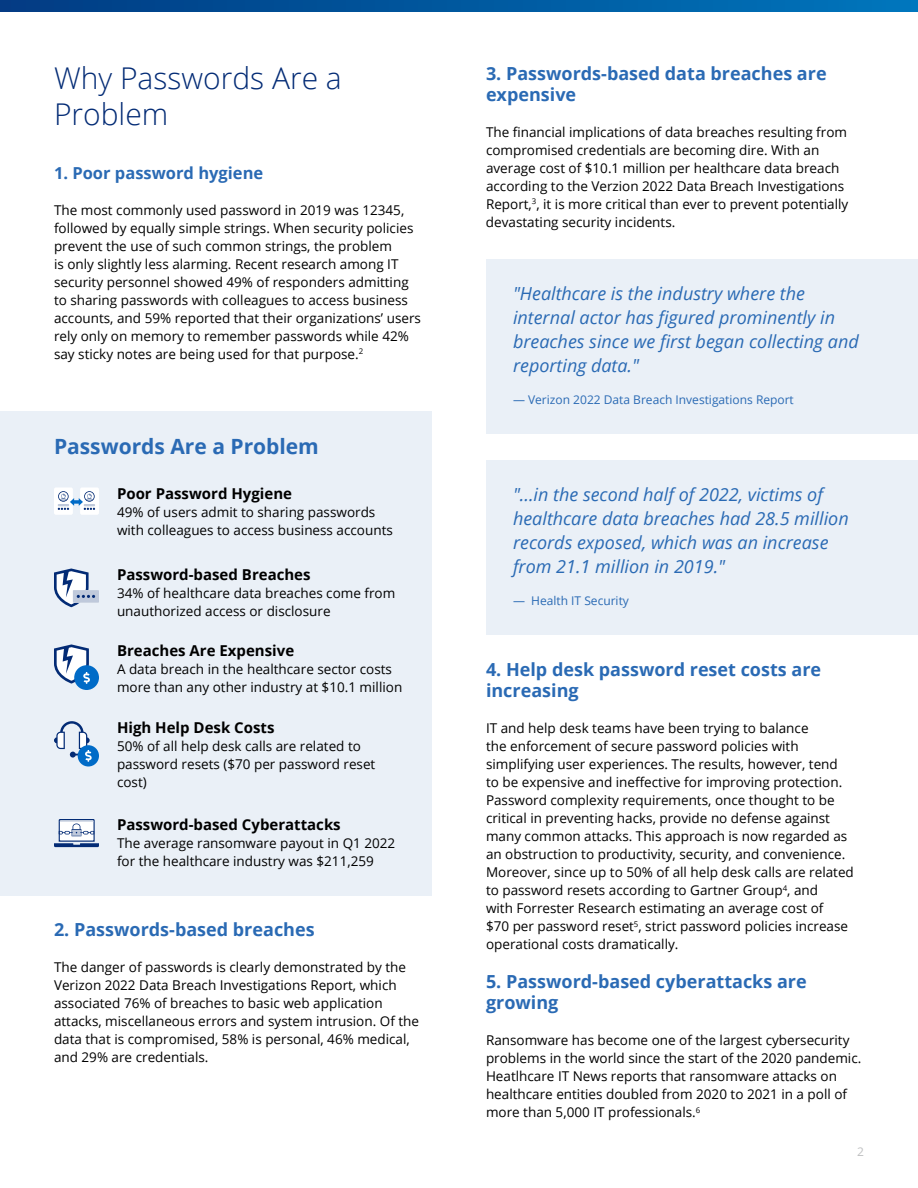
<style>
.page{position:relative;width:918px;height:1188px;background:#fff}
.page>*{position:absolute;margin:0;border:0;box-sizing:border-box;transform-origin:0 0}
.t1{font:300 30px/36px "Open Sans";color:#032b75}
.t2{font:700 21px "Open Sans";color:#2a6ab4}
.t3{font:italic 18px/24px "Open Sans";color:#2a6ab4}
.t4{font:700 18px/21px "Open Sans";color:#2a6ab4}
.t5{font:700 16.5px "Open Sans";color:#2a6ab4}
.t6{font:700 15px "Open Sans";color:#000}
.t7{font:13.5px/18px "Open Sans";color:#000}
.t8{font:12px "Open Sans";color:#2a6ab4}
.t9{font:12px "Open Sans";color:#bfc0c1}
</style>
<div class="page">
<div style="left:486px;top:259px;width:432px;height:175px;background:#eaf0f7"></div>
<div style="left:0;top:411px;width:432px;height:485px;background:#eaf0f7"></div>
<svg style="left:0;top:0;width:918px;height:12px;background:#00589e"></svg>
<div style="left:486px;top:460px;width:432px;height:175px;background:#eaf0f7"></div>
<div style="left:74px;top:665px;width:25px;height:25px;background:#006bc7;border-radius:50%"></div>
<svg style="left:54px;top:644px;width:36px;height:40px"></svg>
<div style="left:78px;top:745px;width:21px;height:22px;background:#006bc7;border-radius:50%"></div>
<svg style="left:54px;top:721px;width:38px;height:41px"></svg>
<svg style="left:54px;top:488px;width:45px;height:27px"></svg>
<div style="left:73px;top:590px;width:26px;height:13px;background:#bfc9db"></div>
<svg style="left:54px;top:569px;width:41px;height:38px"></svg>
<svg style="left:54px;top:819px;width:45px;height:28px"></svg>
<h1 class="t1" style="left:54px;top:59px;width:289px">Why Passwords Are a<br>Problem</h1>
<p class="t5" style="left:54px;top:161px;width:211px">1. Poor password hygiene</p>
<p class="t7" style="left:54px;top:201px;width:369px">The most commonly used password in 2019 was 12345, followed by equally simple strings. When security policies prevent the use of such common strings, the problem<br>is only slightly less alarming. Recent research among IT security personnel showed 49% of responders admitting to sharing passwords with colleagues to access business accounts, and 59% reported that their organizations’ users rely only on memory to remember passwords while 42% say sticky notes are being used for that purpose.<sup>2</sup></p>
<h2 class="t2" style="left:54px;top:432px;width:266px">Passwords Are a Problem</h2>
<p class="t6" style="left:117px;top:483px;width:177px">Poor Password Hygiene</p>
<p class="t7" style="left:117px;top:503px;width:277px">49% of users admit to sharing passwords with colleagues to access business accounts</p>
<p class="t6" style="left:117px;top:564px;width:195px">Password-based Breaches</p>
<p class="t7" style="left:117px;top:584px;width:280px">34% of healthcare data breaches come from unauthorized access or disclosure</p>
<p class="t6" style="left:117px;top:640px;width:179px">Breaches Are Expensive</p>
<p class="t7" style="left:117px;top:660px;width:287px">A data breach in the healthcare sector costs more than any other industry at $10.1 million</p>
<p class="t6" style="left:117px;top:717px;width:159px">High Help Desk Costs</p>
<p class="t7" style="left:117px;top:737px;width:260px">50% of all help desk calls are related to password resets ($70 per password reset cost)</p>
<p class="t6" style="left:117px;top:814px;width:225px">Password-based Cyberattacks</p>
<p class="t7" style="left:117px;top:834px;width:280px">The average ransomware payout in Q1 2022 for the healthcare industry was $211,259</p>
<h3 class="t4" style="left:54px;top:919px;width:262px">2. Passwords-based breaches</h3>
<p class="t7" style="left:54px;top:958px;width:367px">The danger of passwords is clearly demonstrated by the Verizon 2022 Data Breach Investigations Report, which associated 76% of breaches to basic web application attacks, miscellaneous errors and system intrusion. Of the data that is compromised, 58% is personal, 46% medical, and 29% are credentials.</p>
<h3 class="t4" style="left:486px;top:62px;width:342px">3. Passwords-based data breaches are expensive</h3>
<p class="t7" style="left:486px;top:123px;width:364px">The financial implications of data breaches resulting from compromised credentials are becoming dire. With an average cost of $10.1 million per healthcare data breach according to the Verzion 2022 Data Breach Investigations Report,<sup>3</sup>, it is more critical than ever to prevent potentially devastating security incidents.</p>
<h3 class="t3" style="left:513px;top:281px;width:347px">"Healthcare is the industry where the internal actor has figured prominently in breaches since we first began collecting and reporting data."</h3>
<p class="t8" style="left:513px;top:391px;width:282px">— Verizon 2022 Data Breach Investigations Report</p>
<h3 class="t3" style="left:513px;top:482px;width:337px">"...in the second half of 2022, victims of healthcare data breaches had 28.5 million records exposed, which was an increase from 21.1 million in 2019."</h3>
<p class="t8" style="left:513px;top:593px;width:117px">— Health IT Security</p>
<h3 class="t4" style="left:486px;top:659px;width:337px">4. Help desk password reset costs are increasing</h3>
<p class="t7" style="left:486px;top:719px;width:369px">IT and help desk teams have been trying to balance<br>the enforcement of secure password policies with simplifying user experiences. The results, however, tend to be expensive and ineffective for improving protection.<br>Password complexity requirements, once thought to be critical in preventing hacks, provide no defense against many common attacks. This approach is now regarded as an obstruction to productivity, security, and convenience.<br>Moreover, since up to 50% of all help desk calls are related to password resets according to Gartner Group<sup>4</sup>, and<br>with Forrester Research estimating an average cost of<br>$70 per password reset<sup>5</sup>, strict password policies increase operational costs dramatically.</p>
<h3 class="t4" style="left:486px;top:971px;width:322px">5. Password-based cyberattacks are growing</h3>
<p class="t7" style="left:486px;top:1031px;width:377px">Ransomware has become one of the largest cybersecurity problems in the world since the start of the 2020 pandemic.<br>Heatlhcare IT News reports that ransomware attacks on healthcare entities doubled from 2020 to 2021 in a poll of more than 5,000 IT professionals.<sup>6</sup></p>
<p class="t9" style="left:857px;top:1143px;width:8px">2</p>
</div>
